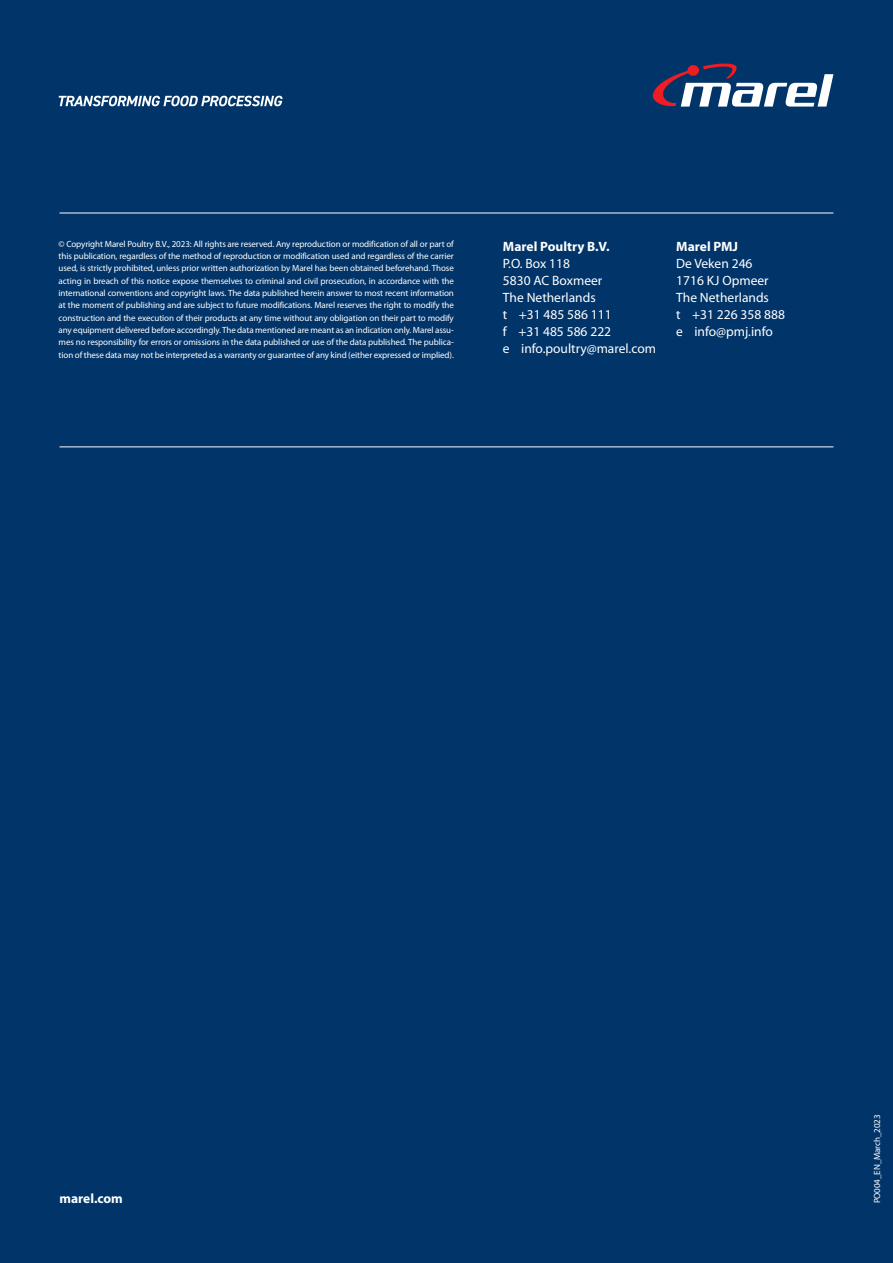
<style>
.page{position:relative;width:893px;height:1263px;background:#013469}
.page>*{position:absolute;margin:0;border:0;box-sizing:border-box;transform-origin:0 0}
.t1{font:13.5px/17px "Myriad Pro";color:#fff}
.t2{font:700 13.5px "Myriad Pro";color:#fff}
.t3{font:9px/12.3px "Myriad Pro";letter-spacing:-.01em;color:#fff;text-align:justify}
</style>
<div class="page">
<svg style="left:59px;top:96px;width:224px;height:10px"></svg>
<svg style="left:652px;top:63px;width:181px;height:44px"></svg>
<hr style="left:60px;top:446px;width:773px;height:1px;background:#fff">
<hr style="left:60px;top:213px;width:773px;height:1px;background:#fff">
<p class="t3" style="left:59px;top:237px;width:397px">© Copyright Marel Poultry B.V., 2023: All rights are reserved. Any reproduction or modification of all or part of this publication, regardless of the method of reproduction or modification used and regardless of the carrier used, is strictly prohibited, unless prior written authorization by Marel has been obtained beforehand. Those acting in breach of this notice expose themselves to criminal and civil prosecution, in accordance with the international conventions and copyright laws. The data published herein answer to most recent information at the moment of publishing and are subject to future modifications. Marel reserves the right to modify the construction and the execution of their products at any time without any obligation on their part to modify any equipment delivered before accordingly. The data mentioned are meant as an indication only. Marel assu&shy;mes no responsibility for errors or omissions in the data published or use of the data published. The publica&shy;tion of these data may not be interpreted as a warranty or guarantee of any kind (either expressed or implied).</p>
<h1 class="t2" style="left:503px;top:238px;width:108px">Marel Poultry B.V.</h1>
<h1 class="t1" style="left:503px;top:255px;width:155px">P.O. Box 118<br>5830 AC Boxmeer<br>The Netherlands<br>t +31 485 586 111<br>f +31 485 586 222<br>e info.poultry@marel.com</h1>
<h1 class="t2" style="left:676px;top:238px;width:63px">Marel PMJ</h1>
<h1 class="t1" style="left:676px;top:255px;width:110px">De Veken 246<br>1716 KJ Opmeer<br>The Netherlands<br>t +31 226 358 888 e info@pmj.info</h1>
<h1 class="t2" style="left:60px;top:1190px;width:65px">marel.com</h1>
<p class="t3" style="left:871px;top:1203px;width:91px;rotate:-90deg">PO004_EN_March_2023</p>
</div>
